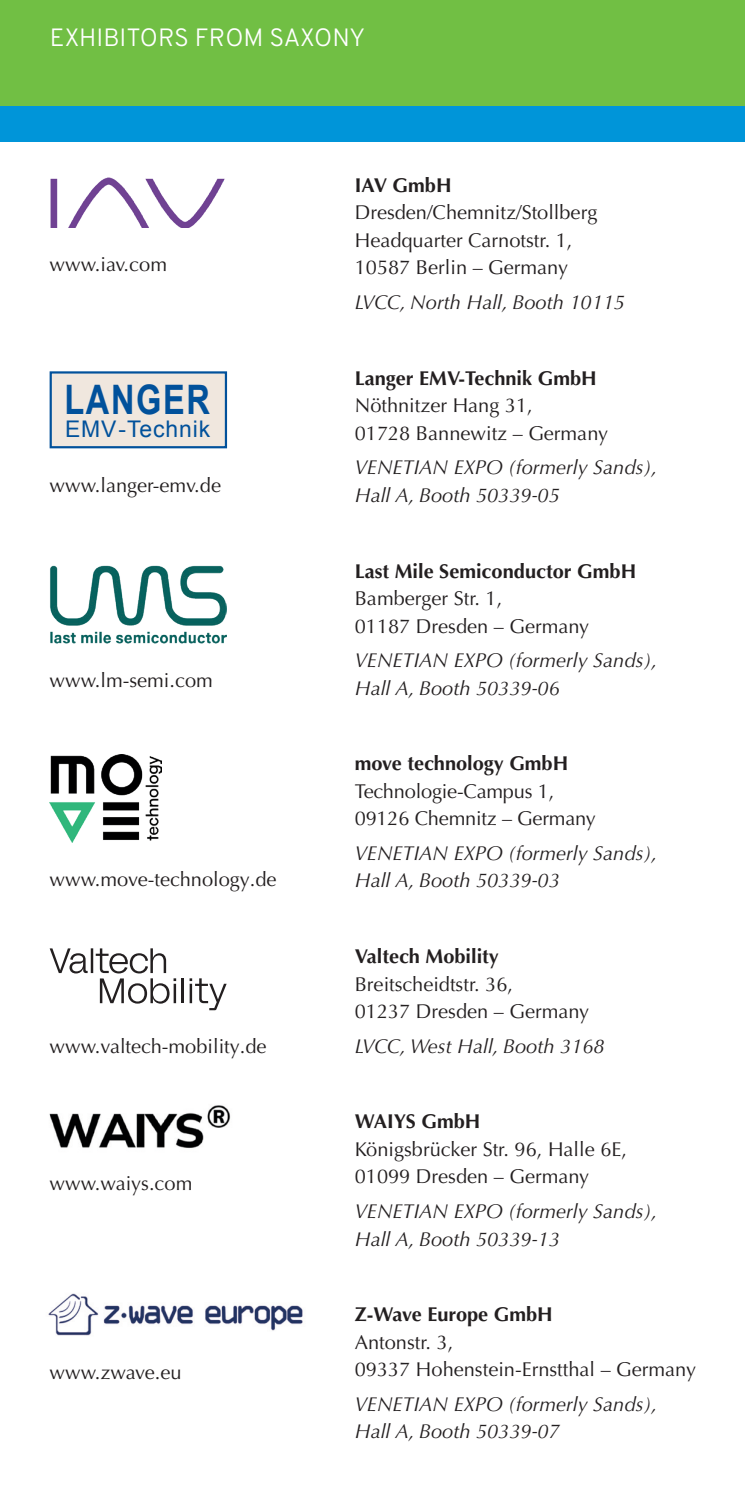
<style>
.page{position:relative;width:745px;height:1489px;background:#fff}
.page>*{position:absolute;margin:0;border:0;box-sizing:border-box;transform-origin:0 0}
.t1{font:700 40.5px "Arial";letter-spacing:.05em;color:#01519b;scale:.8 1}
.t2{font:25px "Overpass";color:#fff}
.t3{font:23px "Arial";letter-spacing:.04em;color:#01519b}
.t4{font:20px "Optima LT Pro";color:#231f20}
.t5{font:italic 20px/27.5px "Optima LT Pro";color:#231f20}
.t6{font:700 20px "Optima LT Pro";color:#231f20}
</style>
<div class="page">
<div style="left:0;top:0;width:744px;height:106px;background:#71bf44"></div>
<div style="left:0;top:106px;width:744px;height:36px;background:#0095d9"></div>
<svg style="left:50px;top:948px;width:126px;height:55px"></svg>
<hr style="left:181px;top:978px;width:3px;height:25px;background:#231f20">
<svg style="left:189px;top:978px;width:37px;height:32px"></svg>
<img style="left:50px;top:177px;width:175px;height:50px">
<img style="left:50px;top:754px;width:111px;height:88px">
<img style="left:50px;top:565px;width:176px;height:79px">
<div style="left:51px;top:372px;width:175px;height:75px;background:#f0e7de"></div>
<div style="left:50px;top:371px;width:177px;height:77px;border:2px solid #01519b"></div>
<img style="left:49px;top:1105px;width:182px;height:44px">
<img style="left:48px;top:1293px;width:255px;height:43px">
<p class="t2" style="left:50px;top:18px;width:317px">EXHIBITORS FROM SAXONY</p>
<p class="t4" style="left:50px;top:251px;width:119px">www.iav.com</p>
<h1 class="t1" style="left:64px;top:373px;width:183px">LANGER</h1>
<p class="t3" style="left:65px;top:414px;width:147px">EMV-Technik</p>
<p class="t4" style="left:50px;top:473px;width:173px">www.langer-emv.de</p>
<p class="t4" style="left:50px;top:667px;width:164px">www.lm-semi.com</p>
<p class="t4" style="left:50px;top:866px;width:228px">www.move-technology.de</p>
<p class="t4" style="left:50px;top:1033px;width:218px">www.valtech-mobility.de</p>
<p class="t4" style="left:50px;top:1170px;width:144px">www.waiys.com</p>
<p class="t4" style="left:50px;top:1358px;width:133px">www.zwave.eu</p>
<p class="t6" style="left:354px;top:172px;width:98px">IAV GmbH</p>
<p class="t4" style="left:354px;top:200px;width:244px">Dresden/Chemnitz/Stollberg</p>
<p class="t4" style="left:354px;top:228px;width:219px">Headquarter Carnotstr. 1,</p>
<p class="t4" style="left:354px;top:255px;width:215px">10587 Berlin – Germany</p>
<p class="t5" style="left:354px;top:289px;width:271px">LVCC, North Hall, Booth 10115</p>
<p class="t6" style="left:354px;top:365px;width:243px">Langer EMV-Technik GmbH</p>
<p class="t4" style="left:354px;top:393px;width:179px">Nöthnitzer Hang 31,</p>
<p class="t4" style="left:354px;top:420px;width:255px">01728 Bannewitz – Germany</p>
<p class="t5" style="left:354px;top:454px;width:303px">VENETIAN EXPO (formerly Sands),</p>
<p class="t5" style="left:354px;top:481px;width:206px">Hall A, Booth 50339-05</p>
<p class="t6" style="left:354px;top:558px;width:283px">Last Mile Semiconductor GmbH</p>
<p class="t4" style="left:354px;top:585px;width:149px">Bamberger Str. 1,</p>
<p class="t4" style="left:354px;top:613px;width:236px">01187 Dresden – Germany</p>
<p class="t5" style="left:354px;top:646px;width:303px">VENETIAN EXPO (formerly Sands),<br>Hall A, Booth 50339-06</p>
<p class="t6" style="left:354px;top:750px;width:215px">move technology GmbH</p>
<p class="t4" style="left:354px;top:778px;width:201px">Technologie-Campus 1,</p>
<p class="t4" style="left:354px;top:806px;width:242px">09126 Chemnitz – Germany</p>
<p class="t5" style="left:354px;top:839px;width:303px">VENETIAN EXPO (formerly Sands),</p>
<p class="t5" style="left:354px;top:867px;width:206px">Hall A, Booth 50339-03</p>
<p class="t6" style="left:354px;top:943px;width:146px">Valtech Mobility</p>
<p class="t4" style="left:354px;top:971px;width:160px">Breitscheidtstr. 36,</p>
<p class="t4" style="left:354px;top:998px;width:236px">01237 Dresden – Germany</p>
<p class="t5" style="left:354px;top:1032px;width:251px">LVCC, West Hall, Booth 3168</p>
<p class="t6" style="left:354px;top:1108px;width:127px">WAIYS GmbH</p>
<p class="t4" style="left:354px;top:1136px;width:273px">Königsbrücker Str. 96, Halle 6E,</p>
<p class="t4" style="left:354px;top:1163px;width:236px">01099 Dresden – Germany</p>
<p class="t5" style="left:354px;top:1197px;width:303px">VENETIAN EXPO (formerly Sands),<br>Hall A, Booth 50339-13</p>
<p class="t6" style="left:354px;top:1301px;width:199px">Z-Wave Europe GmbH</p>
<p class="t4" style="left:354px;top:1329px;width:100px">Antonstr. 3,</p>
<p class="t4" style="left:354px;top:1356px;width:342px">09337 Hohenstein-Ernstthal – Germany</p>
<p class="t5" style="left:354px;top:1390px;width:303px">VENETIAN EXPO (formerly Sands),<br>Hall A, Booth 50339-07</p>
</div>
